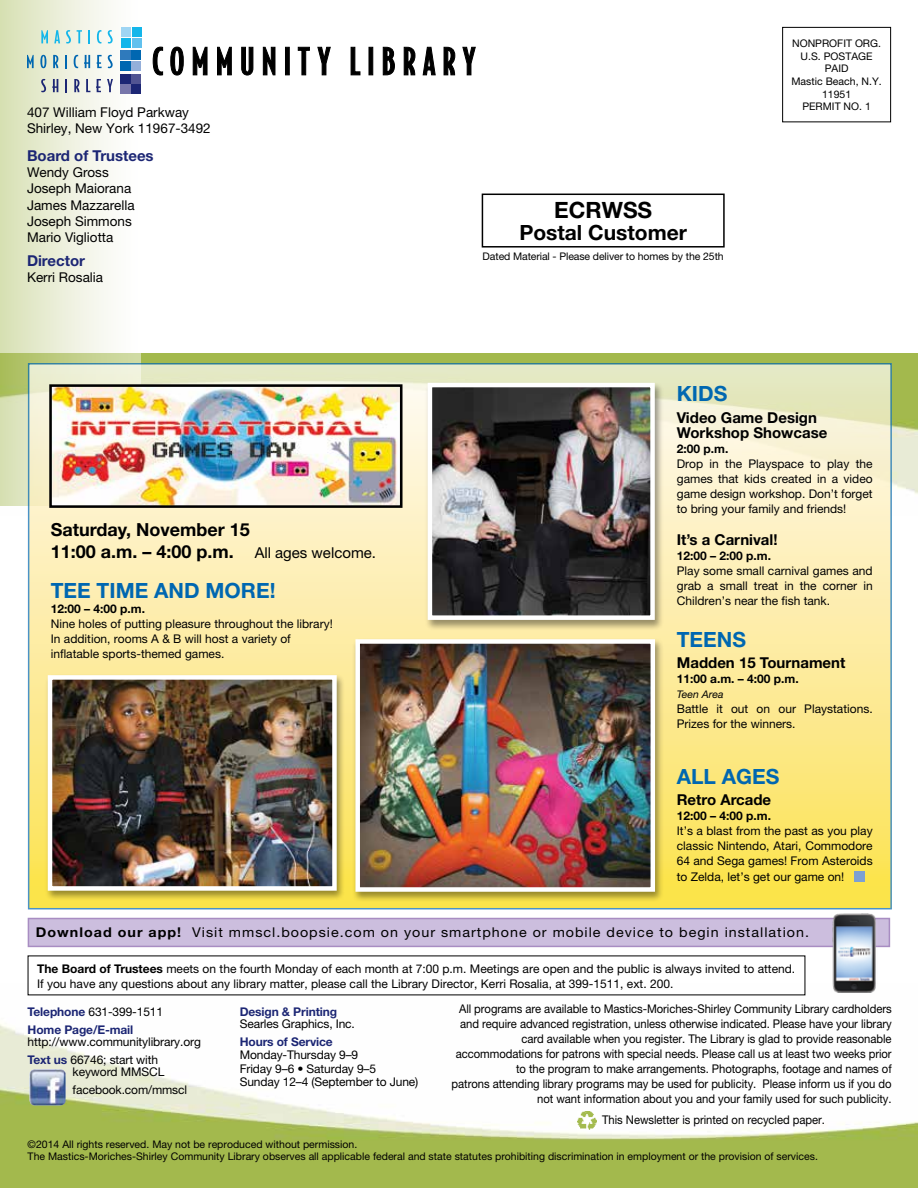
<style>
.page{position:relative;width:918px;height:1188px;background:#fff}
.page>*{position:absolute;margin:0;border:0;box-sizing:border-box;transform-origin:0 0}
.t1{font:700 22.5px "Helvetica Neue";color:#000}
.t2{font:700 21px "Helvetica Neue";color:#0067b1}
.t3{font:700 21px "Helvetica Neue";color:#000}
.t4{font:700 18px/22.5px "Helvetica Neue";color:#000}
.t5{font:700 15px/15px "Helvetica Neue";color:#000}
.t6{font:700 15px "Helvetica Neue";color:#1c2674}
.t7{font:15px "Helvetica Neue";color:#000}
.t8{font:13.5px/16.2px "Helvetica Neue";color:#000}
.t9{font:13.5px "Helvetica Neue";letter-spacing:.07em;color:#000;scale:1.06 1}
.t10{font:12px/15px "Helvetica Neue";letter-spacing:-.005em;color:#000}
.t11{font:12px/15px "Helvetica Neue";letter-spacing:-.005em;color:#000;text-align:right;scale:.94 1}
.t12{font:700 12px "Helvetica Neue";color:#000}
.t13{font:700 12px/18px "Helvetica Neue";letter-spacing:-.01em;color:#1c2674}
.t14{font:10.5px/12.6px "Helvetica Neue";color:#000;text-align:center}
.t15{font:italic 10.5px "Helvetica Neue";color:#000}
.s1{font-weight:700}
.s2{font-weight:400;color:#000}
.s3{font-weight:700;color:#1c2674}
</style>
<div class="page">
<img style="left:0;top:353px;width:918px;height:162px">
<svg style="left:0;top:0;width:140px;height:505px"></svg>
<svg style="left:152px;top:46px;width:11px;height:30px"></svg>
<svg style="left:170px;top:46px;width:14px;height:30px"></svg>
<svg style="left:192px;top:47px;width:16px;height:29px"></svg>
<svg style="left:217px;top:47px;width:15px;height:29px"></svg>
<svg style="left:241px;top:47px;width:13px;height:29px"></svg>
<svg style="left:263px;top:47px;width:13px;height:29px"></svg>
<svg style="left:285px;top:47px;width:5px;height:28px"></svg>
<svg style="left:297px;top:47px;width:13px;height:29px"></svg>
<svg style="left:317px;top:47px;width:14px;height:29px"></svg>
<svg style="left:350px;top:47px;width:11px;height:29px"></svg>
<svg style="left:369px;top:47px;width:4px;height:28px"></svg>
<svg style="left:382px;top:47px;width:13px;height:29px"></svg>
<svg style="left:403px;top:47px;width:13px;height:29px"></svg>
<svg style="left:422px;top:47px;width:14px;height:29px"></svg>
<svg style="left:443px;top:47px;width:13px;height:29px"></svg>
<svg style="left:462px;top:47px;width:14px;height:29px"></svg>
<svg style="left:41px;top:30px;width:7px;height:13px"></svg>
<svg style="left:54px;top:30px;width:6px;height:13px"></svg>
<svg style="left:66px;top:30px;width:5px;height:13px"></svg>
<svg style="left:77px;top:30px;width:5px;height:13px"></svg>
<svg style="left:88px;top:30px;width:2px;height:13px"></svg>
<svg style="left:97px;top:30px;width:4px;height:13px"></svg>
<svg style="left:108px;top:30px;width:5px;height:13px"></svg>
<svg style="left:27px;top:55px;width:7px;height:13px"></svg>
<svg style="left:40px;top:55px;width:6px;height:13px"></svg>
<svg style="left:53px;top:55px;width:5px;height:13px"></svg>
<svg style="left:65px;top:55px;width:2px;height:13px"></svg>
<svg style="left:74px;top:55px;width:4px;height:13px"></svg>
<svg style="left:84px;top:55px;width:6px;height:13px"></svg>
<svg style="left:97px;top:55px;width:5px;height:13px"></svg>
<svg style="left:108px;top:55px;width:5px;height:13px"></svg>
<svg style="left:41px;top:79px;width:5px;height:13px"></svg>
<svg style="left:52px;top:79px;width:6px;height:13px"></svg>
<svg style="left:65px;top:79px;width:2px;height:13px"></svg>
<svg style="left:74px;top:79px;width:6px;height:13px"></svg>
<svg style="left:86px;top:79px;width:4px;height:13px"></svg>
<svg style="left:96px;top:79px;width:5px;height:13px"></svg>
<svg style="left:107px;top:79px;width:6px;height:13px"></svg>
<div style="left:132px;top:84px;width:9px;height:10px;background:#1c2674"></div>
<div style="left:121px;top:84px;width:10px;height:10px;background:#7776aa"></div>
<div style="left:132px;top:74px;width:9px;height:10px;background:#515492"></div>
<div style="left:121px;top:74px;width:10px;height:10px;background:#1c2674"></div>
<div style="left:121px;top:61px;width:10px;height:10px;background:#0067b1"></div>
<div style="left:132px;top:61px;width:9px;height:10px;background:#94afda"></div>
<div style="left:121px;top:50px;width:10px;height:10px;background:#2f7abc"></div>
<div style="left:132px;top:50px;width:9px;height:10px;background:#0067b1"></div>
<div style="left:132px;top:38px;width:9px;height:10px;background:#61c1ee"></div>
<div style="left:121px;top:38px;width:10px;height:10px;background:#13b6ea"></div>
<div style="left:132px;top:27px;width:9px;height:10px;background:#13b6ea"></div>
<div style="left:121px;top:27px;width:10px;height:10px;background:#9fd5f3"></div>
<div style="left:782px;top:27px;width:109px;height:95px;border:1px solid #000"></div>
<div style="left:482px;top:194px;width:243px;height:54px;border:2px solid #000"></div>
<img style="left:0;top:984px;width:918px;height:204px">
<img style="left:29px;top:1069px;width:37px;height:37px">
<img style="left:578px;top:1112px;width:18px;height:17px">
<div style="left:28px;top:919px;width:861px;height:27px;background:#ccbede"></div>
<div style="left:28px;top:918px;width:862px;height:29px;border:2px solid #a88dc2"></div>
<img style="left:831px;top:913px;width:47px;height:80px">
<svg style="left:31px;top:366px;width:858px;height:540px;background:#faeca7"></svg>
<div style="left:424px;top:381px;width:239px;height:250px;background:#000;opacity:.4"></div>
<img style="left:433px;top:388px;width:217px;height:227px">
<div style="left:428px;top:383px;width:227px;height:237px;border:4px solid #fff"></div>
<div style="left:854px;top:871px;width:11px;height:10px;background:#7da0d2"></div>
<div style="left:352px;top:638px;width:312px;height:264px;background:#000;opacity:.4"></div>
<img style="left:360px;top:644px;width:290px;height:243px">
<div style="left:355px;top:639px;width:300px;height:253px;border:4px solid #fff"></div>
<div style="left:44px;top:674px;width:302px;height:228px;background:#000;opacity:.4"></div>
<img style="left:53px;top:680px;width:279px;height:206px">
<div style="left:48px;top:675px;width:289px;height:216px;border:4px solid #fff"></div>
<img style="left:53px;top:388px;width:346px;height:116px">
<div style="left:49px;top:384px;width:354px;height:124px;border:3px solid #000"></div>
<p class="t8" style="left:27px;top:103px;width:185px">407 William Floyd Parkway<br>Shirley, New York 11967-3492</p>
<p class="t6" style="left:27px;top:146px;width:128px">Board of Trustees</p>
<p class="t8" style="left:27px;top:164px;width:109px">Wendy Gross<br>Joseph Maiorana<br>James Mazzarella<br>Joseph Simmons<br>Mario Vigliotta</p>
<p class="t6" style="left:27px;top:251px;width:60px">Director</p>
<p class="t8" style="left:27px;top:269px;width:78px">Kerri Rosalia</p>
<h3 class="t4" style="left:51px;top:518px;width:201px">Saturday, November 15<br>11:00 a.m. – 4:00 p.m.</h3>
<p class="t7" style="left:255px;top:544px;width:123px">All ages welcome.</p>
<h2 class="t2" style="left:51px;top:577px;width:226px">TEE TIME AND MORE!</h2>
<p class="t12" style="left:51px;top:601px;width:96px">12:00 – 4:00 p.m.</p>
<p class="t10" style="left:51px;top:616px;width:284px">Nine holes of putting pleasure throughout the library!<br>In addition, rooms A &amp; B will host a variety of inflatable sports-themed games.</p>
<h1 class="t1" style="left:554px;top:196px;width:100px">ECRWSS</h1>
<h2 class="t3" style="left:519px;top:220px;width:169px">Postal Customer</h2>
<p class="t14" style="left:483px;top:250px;width:243px">Dated Material - Please deliver to homes by the 25th</p>
<p class="t14" style="left:792px;top:37px;width:92px">NONPROFIT ORG.<br>U.S. POSTAGE<br>PAID<br>Mastic Beach, N.Y.<br>11951<br>PERMIT NO. 1</p>
<h2 class="t2" style="left:677px;top:380px;width:52px">KIDS</h2>
<p class="t5" style="left:677px;top:410px;width:152px">Video Game Design<br>Workshop Showcase</p>
<p class="t12" style="left:677px;top:441px;width:53px">2:00 p.m.</p>
<p class="t10" style="left:677px;top:456px;width:197px;text-align:justify">Drop in the Playspace to play the games that kids created in a video game design workshop. Don’t forget to bring your family and friends!</p>
<p class="t5" style="left:677px;top:531px;width:102px">It’s a Carnival!</p>
<p class="t12" style="left:677px;top:548px;width:96px">12:00 – 2:00 p.m.</p>
<p class="t10" style="left:677px;top:563px;width:197px;text-align:justify">Play some small carnival games and grab a small treat in the corner in Children’s near the fish tank.</p>
<h2 class="t2" style="left:677px;top:626px;width:71px">TEENS</h2>
<p class="t5" style="left:677px;top:654px;width:170px">Madden 15 Tournament</p>
<p class="t12" style="left:677px;top:671px;width:124px">11:00 a.m. – 4:00 p.m.</p>
<p class="t15" style="left:677px;top:688px;width:48px">Teen Area</p>
<p class="t10" style="left:677px;top:701px;width:197px">Battle it out on our Playstations.<br>Prizes for the winners.</p>
<h2 class="t2" style="left:677px;top:763px;width:104px">ALL AGES</h2>
<p class="t5" style="left:677px;top:792px;width:96px">Retro Arcade</p>
<p class="t12" style="left:677px;top:808px;width:96px">12:00 – 4:00 p.m.</p>
<p class="t10" style="left:677px;top:823px;width:197px;text-align:justify">It’s a blast from the past as you play classic Nintendo, Atari, Commodore 64 and Sega games! From Asteroids</p>
<p class="t10" style="left:677px;top:869px;width:169px">to Zelda, let’s get our game on!</p>
<p class="t9" style="left:36px;top:924px;width:731px"><span class="s1">Download our app!</span> Visit mmscl.boopsie.com on your smartphone or mobile device to begin installation.</p>
<p class="t10" style="left:37px;top:961px;width:760px"><span class="s1">The Board of Trustees</span> meets on the fourth Monday of each month at 7:00 p.m. Meetings are open and the public is always invited to attend.<br>If you have any questions about any library matter, please call the Library Director, Kerri Rosalia, at 399-1511, ext. 200.</p>
<p class="t13" style="left:28px;top:1002px;width:137px">Telephone <span class="s2">631-399-1511<br></span>Home Page/E-mail</p>
<p class="t10" style="left:28px;top:1032px;width:175px;line-height:18px">http://www.communitylibrary.org<br><span class="s3">Text us</span> 66746; start with</p>
<p class="t10" style="left:73px;top:1062px;width:116px;line-height:18px">keyword MMSCL facebook.com/mmscl</p>
<p class="t13" style="left:240px;top:1002px;width:99px">Design &amp; Printing</p>
<p class="t10" style="left:240px;top:1016px;width:117px">Searles Graphics, Inc.</p>
<p class="t13" style="left:240px;top:1032px;width:95px">Hours of Service</p>
<p class="t10" style="left:240px;top:1048px;width:180px;line-height:13.5px">Monday-Thursday 9–9<br>Friday 9–6 • Saturday 9–5<br>Sunday 12–4 (September to June)</p>
<p class="t11" style="left:452px;top:1001px;width:470px">All programs are available to Mastics-Moriches-Shirley Community Library cardholders and require advanced registration, unless otherwise indicated. Please have your library card available when you register. The Library is glad to provide reasonable accommodations for patrons with special needs. Please call us at least two weeks prior to the program to make arrangements. Photographs, footage and names of<br>patrons attending library programs may be used for publicity. Please inform us if you do not want information about you and your family used for such publicity.</p>
<p class="t11" style="left:602px;top:1112px;width:238px">This Newsletter is printed on recycled paper.</p>
<p class="t14" style="left:28px;top:1139px;width:792px;line-height:12px;text-align:left">©2014 All rights reserved. May not be reproduced without permission.<br>The Mastics-Moriches-Shirley Community Library observes all applicable federal and state statutes prohibiting discrimination in employment or the provision of services.</p>
</div>
